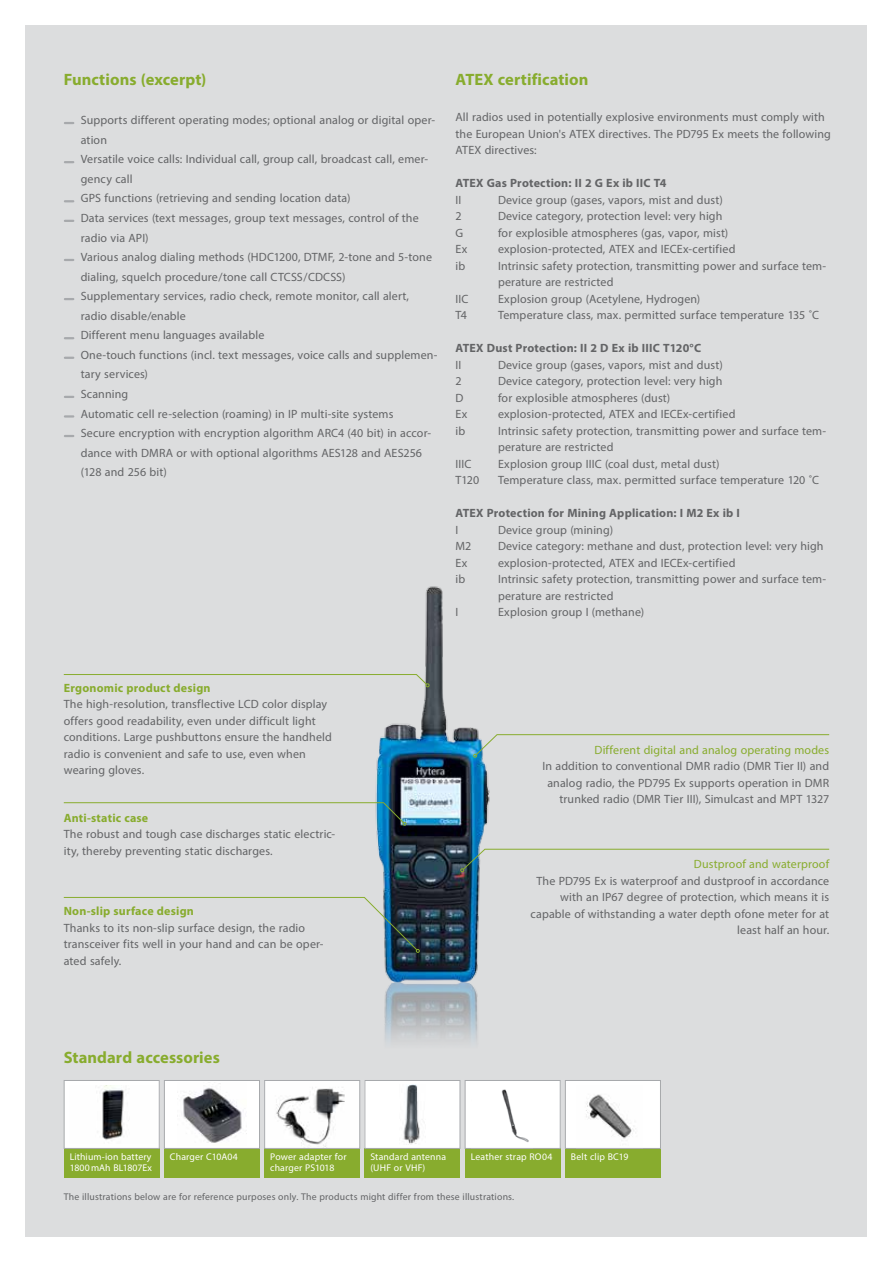
<style>
.page{position:relative;width:893px;height:1263px;background:#fff}
.page>*{position:absolute;margin:0;border:0;box-sizing:border-box;transform-origin:0 0}
.t1{font:700 16.5px "Myriad Pro";letter-spacing:.005em;color:#88ac2e}
.t2{font:12px/19.5px "Myriad Pro";letter-spacing:.01em;color:#636466}
.t3{font:700 12px "Myriad Pro";letter-spacing:.015em;color:#636466}
.t4{font:12px "Myriad Pro";letter-spacing:.01em;color:#88ac2e}
.t5{font:700 12px "Myriad Pro";letter-spacing:.015em;color:#88ac2e}
.t6{font:9.75px/10.5px "Myriad Pro";letter-spacing:.015em;color:#fff}
.t7{font:9.75px "Myriad Pro";letter-spacing:.02em;color:#636466}
</style>
<div class="page">
<div style="left:26px;top:26px;width:841px;height:1211px;background:#dcddde"></div>
<svg style="left:65px;top:122px;width:8px;height:2px"></svg>
<svg style="left:65px;top:161px;width:8px;height:2px"></svg>
<svg style="left:65px;top:200px;width:8px;height:2px"></svg>
<svg style="left:65px;top:220px;width:8px;height:2px"></svg>
<svg style="left:65px;top:259px;width:8px;height:2px"></svg>
<svg style="left:65px;top:298px;width:8px;height:2px"></svg>
<svg style="left:65px;top:337px;width:8px;height:2px"></svg>
<svg style="left:65px;top:357px;width:8px;height:2px"></svg>
<svg style="left:65px;top:396px;width:8px;height:2px"></svg>
<svg style="left:65px;top:415px;width:8px;height:3px"></svg>
<svg style="left:65px;top:435px;width:8px;height:2px"></svg>
<img style="left:375px;top:586px;width:115px;height:455px">
<svg style="left:63px;top:674px;width:366px;height:13px"></svg>
<svg style="left:63px;top:802px;width:343px;height:24px"></svg>
<svg style="left:63px;top:897px;width:357px;height:56px"></svg>
<div style="left:64px;top:1149px;width:96px;height:29px;background:#88ac2e"></div>
<div style="left:64px;top:1080px;width:95px;height:68px;background:#fff"></div>
<img style="left:102px;top:1086px;width:22px;height:54px">
<div style="left:64px;top:1080px;width:96px;height:69px;border:1px solid #a7a9ac"></div>
<div style="left:364px;top:1149px;width:96px;height:29px;background:#88ac2e"></div>
<div style="left:565px;top:1149px;width:96px;height:29px;background:#88ac2e"></div>
<div style="left:365px;top:1080px;width:95px;height:68px;background:#fff"></div>
<img style="left:403px;top:1084px;width:17px;height:60px">
<div style="left:364px;top:1080px;width:96px;height:69px;border:1px solid #a7a9ac"></div>
<div style="left:565px;top:1080px;width:95px;height:68px;background:#fff"></div>
<img style="left:586px;top:1094px;width:48px;height:45px">
<div style="left:565px;top:1080px;width:96px;height:69px;border:1px solid #a7a9ac"></div>
<div style="left:164px;top:1149px;width:96px;height:29px;background:#88ac2e"></div>
<div style="left:164px;top:1080px;width:95px;height:68px;background:#fff"></div>
<img style="left:183px;top:1083px;width:59px;height:60px">
<div style="left:164px;top:1080px;width:96px;height:69px;border:1px solid #a7a9ac"></div>
<div style="left:264px;top:1149px;width:96px;height:29px;background:#88ac2e"></div>
<div style="left:465px;top:1149px;width:96px;height:29px;background:#88ac2e"></div>
<img style="left:267px;top:1082px;width:91px;height:65px">
<div style="left:264px;top:1080px;width:96px;height:69px;border:1px solid #a7a9ac"></div>
<div style="left:465px;top:1080px;width:95px;height:68px;background:#fff"></div>
<img style="left:501px;top:1089px;width:28px;height:53px">
<div style="left:465px;top:1080px;width:96px;height:69px;border:1px solid #a7a9ac"></div>
<svg style="left:473px;top:734px;width:357px;height:23px"></svg>
<svg style="left:460px;top:848px;width:370px;height:24px"></svg>
<h1 class="t1" style="left:64px;top:69px;width:144px">Functions (excerpt)</h1>
<p class="t2" style="left:81px;top:110px;width:358px">Supports different operating modes; optional analog or digital oper&shy;ation<br>Versatile voice calls: Individual call, group call, broadcast call, emer&shy;gency call<br>GPS functions (retrieving and sending location data)<br>Data services (text messages, group text messages, control of the radio via API)<br>Various analog dialing methods (HDC1200, DTMF, 2-tone and 5-tone dialing, squelch procedure/tone call CTCSS/CDCSS)<br>Supplementary services, radio check, remote monitor, call alert, radio disable/enable<br>Different menu languages available<br>One-touch functions (incl. text messages, voice calls and supplemen&shy;tary services)<br>Scanning<br>Automatic cell re-selection (roaming) in IP multi-site systems<br>Secure encryption with encryption algorithm ARC4 (40 bit) in accor&shy;dance with DMRA or with optional algorithms AES128 and AES256 (128 and 256 bit)</p>
<h1 class="t1" style="left:455px;top:69px;width:134px">ATEX certification</h1>
<p class="t2" style="left:455px;top:109px;width:377px;line-height:16.5px">All radios used in potentially explosive environments must comply with the European Union's ATEX directives. The PD795 Ex meets the following<br>ATEX directives:</p>
<p class="t3" style="left:455px;top:175px;width:213px">ATEX Gas Protection: II 2 G Ex ib IIC T4</p>
<p class="t2" style="left:455px;top:190px;width:7px">II</p>
<p class="t2" style="left:498px;top:190px;width:226px">Device group (gases, vapors, mist and dust)</p>
<p class="t2" style="left:455px;top:206px;width:8px">2</p>
<p class="t2" style="left:498px;top:206px;width:226px">Device category, protection level: very high</p>
<p class="t2" style="left:455px;top:223px;width:9px">G</p>
<p class="t2" style="left:498px;top:223px;width:232px">for explosible atmospheres (gas, vapor, mist)</p>
<p class="t2" style="left:455px;top:239px;width:13px">Ex</p>
<p class="t2" style="left:498px;top:239px;width:239px">explosion-protected, ATEX and IECEx-certified</p>
<p class="t2" style="left:455px;top:256px;width:11px">ib</p>
<p class="t2" style="left:498px;top:257px;width:330px;line-height:16.5px">Intrinsic safety protection, transmitting power and surface tem&shy;perature are restricted</p>
<p class="t2" style="left:455px;top:289px;width:14px">IIC</p>
<p class="t2" style="left:498px;top:289px;width:204px">Explosion group (Acetylene, Hydrogen)</p>
<p class="t2" style="left:455px;top:305px;width:13px">T4</p>
<p class="t2" style="left:498px;top:305px;width:322px">Temperature class, max. permitted surface temperature 135 ˚C</p>
<p class="t3" style="left:455px;top:340px;width:247px">ATEX Dust Protection: II 2 D Ex ib IIIC T120°C</p>
<p class="t2" style="left:455px;top:355px;width:7px">II</p>
<p class="t2" style="left:498px;top:355px;width:226px">Device group (gases, vapors, mist and dust)</p>
<p class="t2" style="left:455px;top:371px;width:8px">2</p>
<p class="t2" style="left:498px;top:371px;width:226px">Device category, protection level: very high</p>
<p class="t2" style="left:455px;top:388px;width:9px">D</p>
<p class="t2" style="left:498px;top:388px;width:174px">for explosible atmospheres (dust)</p>
<p class="t2" style="left:455px;top:404px;width:13px">Ex</p>
<p class="t2" style="left:498px;top:404px;width:239px">explosion-protected, ATEX and IECEx-certified</p>
<p class="t2" style="left:455px;top:421px;width:11px">ib</p>
<p class="t2" style="left:498px;top:422px;width:330px;line-height:16.5px">Intrinsic safety protection, transmitting power and surface tem&shy;perature are restricted</p>
<p class="t2" style="left:455px;top:454px;width:17px">IIIC</p>
<p class="t2" style="left:498px;top:454px;width:223px">Explosion group IIIC (coal dust, metal dust)</p>
<p class="t2" style="left:455px;top:470px;width:25px">T120</p>
<p class="t2" style="left:498px;top:470px;width:323px">Temperature class, max. permitted surface temperature 120 ˚C</p>
<p class="t3" style="left:455px;top:505px;width:286px">ATEX Protection for Mining Application: I M2 Ex ib I</p>
<p class="t2" style="left:455px;top:520px;width:4px">I</p>
<p class="t2" style="left:498px;top:520px;width:117px">Device group (mining)</p>
<p class="t2" style="left:455px;top:536px;width:17px">M2</p>
<p class="t2" style="left:498px;top:536px;width:327px">Device category: methane and dust, protection level: very high</p>
<p class="t2" style="left:455px;top:553px;width:13px">Ex</p>
<p class="t2" style="left:498px;top:553px;width:239px">explosion-protected, ATEX and IECEx-certified</p>
<p class="t2" style="left:455px;top:569px;width:11px">ib</p>
<p class="t2" style="left:498px;top:571px;width:330px;line-height:16.5px">Intrinsic safety protection, transmitting power and surface tem&shy;perature are restricted</p>
<p class="t2" style="left:455px;top:602px;width:4px">I</p>
<p class="t2" style="left:498px;top:602px;width:148px">Explosion group I (methane)</p>
<p class="t5" style="left:64px;top:680px;width:148px">Ergonomic product design</p>
<p class="t2" style="left:64px;top:696px;width:270px;line-height:16.5px">The high-resolution, transflective LCD color display offers good readability, even under difficult light conditions. Large pushbuttons ensure the handheld radio is convenient and safe to use, even when wearing gloves.</p>
<p class="t5" style="left:64px;top:810px;width:86px">Anti-static case</p>
<p class="t2" style="left:64px;top:826px;width:273px;line-height:16.5px">The robust and tough case discharges static electric&shy;ity, thereby preventing static discharges.</p>
<p class="t5" style="left:64px;top:903px;width:132px">Non-slip surface design</p>
<p class="t2" style="left:64px;top:919px;width:261px;line-height:16.5px">Thanks to its non-slip surface design, the radio transceiver fits well in your hand and can be oper&shy;ated safely.</p>
<p class="t4" style="left:594px;top:742px;width:236px">Different digital and analog operating modes</p>
<p class="t2" style="left:542px;top:758px;width:288px;line-height:16.5px;text-align:right">In addition to conventional DMR radio (DMR Tier II) and analog radio, the PD795 Ex supports operation in DMR trunked radio (DMR Tier III), Simulcast and MPT 1327</p>
<p class="t4" style="left:694px;top:857px;width:137px">Dustproof and waterproof</p>
<p class="t2" style="left:531px;top:872px;width:300px;line-height:16.5px;text-align:right">The PD795 Ex is waterproof and dustproof in accordance with an IP67 degree of protection, which means it is capable of withstanding a water depth ofone meter for at least half an hour.</p>
<h1 class="t1" style="left:64px;top:1047px;width:158px">Standard accessories</h1>
<p class="t6" style="left:270px;top:1152px;width:78px">Power adapter for charger PS1018</p>
<p class="t6" style="left:471px;top:1152px;width:83px">Leather strap RO04</p>
<p class="t6" style="left:70px;top:1152px;width:84px">Lithium-ion battery<br>1800mAh BL1807Ex</p>
<p class="t6" style="left:370px;top:1152px;width:77px">Standard antenna (UHF or VHF)</p>
<p class="t6" style="left:170px;top:1152px;width:69px">Charger C10A04</p>
<p class="t6" style="left:571px;top:1152px;width:59px">Belt clip BC19</p>
<p class="t7" style="left:64px;top:1191px;width:452px">The illustrations below are for reference purposes only. The products might differ from these illustrations.</p>
</div>
